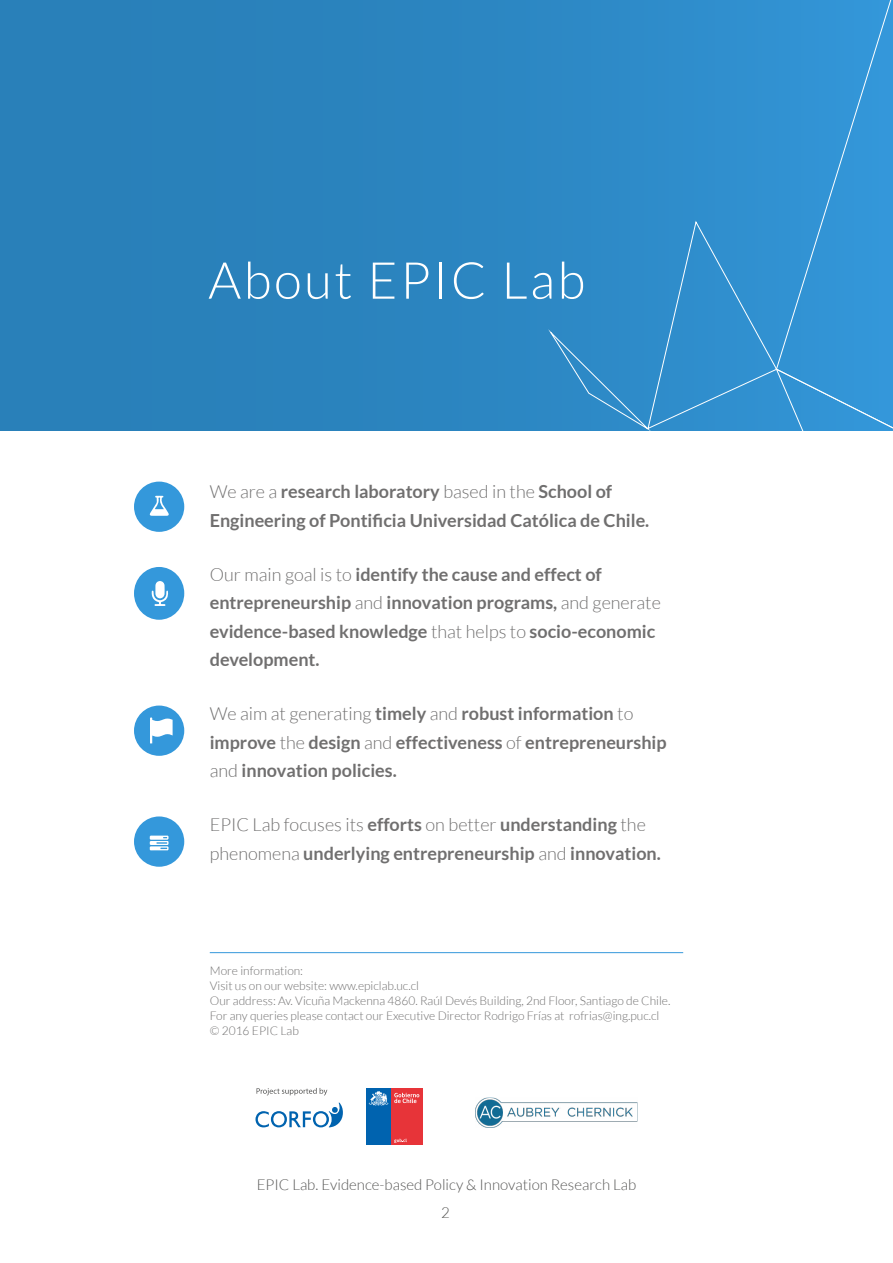
<style>
.page{position:relative;width:893px;height:1263px;background:#fff}
.page>*{position:absolute;margin:0;border:0;box-sizing:border-box;transform-origin:0 0}
.t1{font:300 51px "Lato";letter-spacing:.05em;color:#fff}
.t2{font:700 18px/28.5px "Lato";color:#706f6f}
.t3{font:300 15px/27.6px "Lato";color:#575756;text-align:center}
.t4{font:300 12px/15px "Lato";color:#706f6f}
.s1{font-weight:300}
</style>
<div class="page">
<svg style="left:0;top:0;width:776px;height:430px;background:#2a84bf"></svg>
<div style="left:776px;top:0;width:117px;height:222px;background:#3294d6"></div>
<svg style="left:550px;top:222px;width:343px;height:208px;background:#3390cf"></svg>
<div style="left:134px;top:482px;width:50px;height:50px;background:#3498db;border-radius:50%"></div>
<svg style="left:149px;top:496px;width:20px;height:20px"></svg>
<div style="left:134px;top:567px;width:50px;height:53px;background:#3498db;border-radius:50%"></div>
<svg style="left:152px;top:581px;width:16px;height:25px"></svg>
<div style="left:134px;top:816px;width:50px;height:51px;background:#3498db;border-radius:50%"></div>
<svg style="left:149px;top:835px;width:20px;height:15px"></svg>
<div style="left:134px;top:705px;width:50px;height:51px;background:#3498db;border-radius:50%"></div>
<svg style="left:150px;top:717px;width:23px;height:26px"></svg>
<hr style="left:210px;top:952px;width:473px;height:1px;background:#3498db">
<svg style="left:255px;top:1102px;width:88px;height:25px"></svg>
<div style="left:366px;top:1088px;width:25px;height:57px;background:#0063af"></div>
<div style="left:391px;top:1088px;width:32px;height:57px;background:#e73439"></div>
<svg style="left:394px;top:1139px;width:13px;height:4px"></svg>
<svg style="left:369px;top:1091px;width:50px;height:14px"></svg>
<svg style="left:256px;top:1088px;width:71px;height:7px"></svg>
<img style="left:475px;top:1097px;width:162px;height:30px">
<h1 class="t1" style="left:208px;top:253px;width:379px">About EPIC Lab</h1>
<p class="t2" style="left:210px;top:477px;width:441px"><span class="s1">We are a</span> research laboratory <span class="s1">based in the</span> School of<br>Engineering of Pontificia Universidad Católica de Chile.</p>
<p class="t2" style="left:210px;top:560px;width:453px"><span class="s1">Our main goal is to</span> identify the cause and effect of entrepreneurship <span class="s1">and</span> innovation programs, <span class="s1">and generate </span>evidence-based knowledge <span class="s1">that helps to</span> socio-economic development.</p>
<p class="t2" style="left:210px;top:699px;width:458px"><span class="s1">We aim at generating</span> timely <span class="s1">and</span> robust information <span class="s1">to </span>improve <span class="s1">the</span> design <span class="s1">and</span> effectiveness <span class="s1">of</span> entrepreneurship <span class="s1">and</span> innovation policies.</p>
<p class="t2" style="left:210px;top:810px;width:453px"><span class="s1">EPIC Lab focuses its</span> efforts <span class="s1">on better</span> understanding <span class="s1">the phenomena</span> underlying entrepreneurship <span class="s1">and</span> innovation.</p>
<p class="t4" style="left:210px;top:963px;width:462px">More information:<br>Visit us on our website: www.epiclab.uc.cl<br>Our address: Av. Vicuña Mackenna 4860. Raúl Devés Building, 2nd Floor, Santiago de Chile.<br>For any queries please contact our Executive Director Rodrigo Frías at rofrias@ing.puc.cl © 2016 EPIC Lab</p>
<p class="t3" style="left:257px;top:1171px;width:381px">EPIC Lab. Evidence-based Policy &amp; Innovation Research Lab<br>2</p>
</div>
